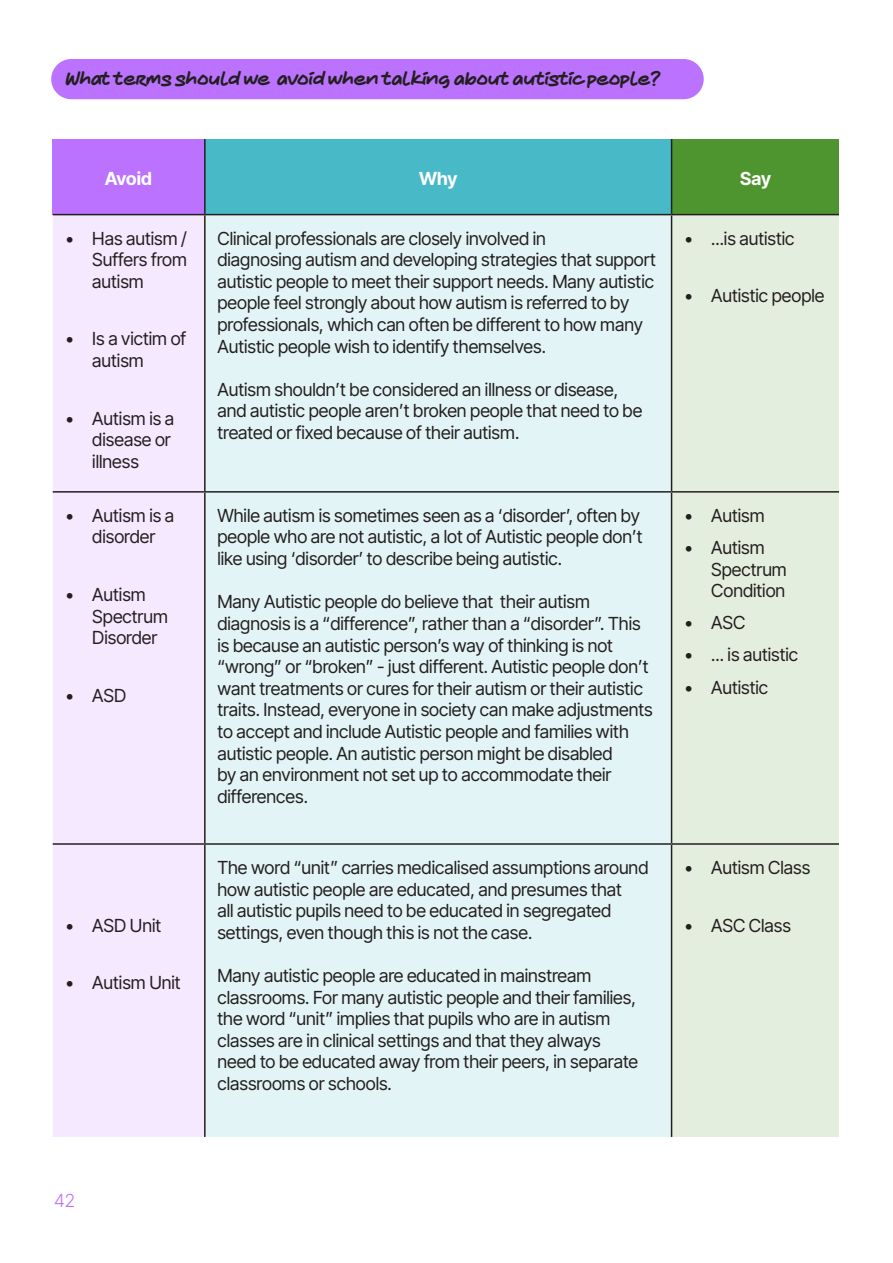
<style>
.page{position:relative;width:893px;height:1263px;background:#fff}
.page>*{position:absolute;margin:0;border:0;box-sizing:border-box;transform-origin:0 0}
.t1{font:18px/21.6px "Inter Tight";color:#241f1f}
.t2{font:18px "Marker Makers";color:#241f1f}
.t3{font:700 18px "Inter Tight";letter-spacing:-.01em;color:#fff}
.t4{font:300 18px "Inter Tight";color:#ba72ff}
</style>
<div class="page">
<div style="left:51px;top:59px;width:653px;height:40px;background:#ba72ff;border-radius:20px"></div>
<div style="left:53px;top:139px;width:152px;height:76px;background:#ba72ff"></div>
<div style="left:205px;top:139px;width:467px;height:76px;background:#48b9c7"></div>
<div style="left:672px;top:139px;width:167px;height:76px;background:#4f952f"></div>
<div style="left:53px;top:215px;width:151px;height:922px;background:#f4e9ff"></div>
<div style="left:206px;top:215px;width:465px;height:922px;background:#e2f4f6"></div>
<div style="left:672px;top:215px;width:167px;height:922px;background:#e3eede"></div>
<hr style="left:204px;top:139px;width:2px;height:75px;background:#241f1f">
<hr style="left:671px;top:139px;width:1px;height:75px;background:#241f1f">
<hr style="left:204px;top:215px;width:2px;height:276px;background:#241f1f">
<hr style="left:671px;top:215px;width:1px;height:276px;background:#241f1f">
<hr style="left:204px;top:493px;width:2px;height:350px;background:#241f1f">
<hr style="left:671px;top:493px;width:1px;height:350px;background:#241f1f">
<hr style="left:53px;top:843px;width:152px;height:2px;background:#241f1f">
<hr style="left:205px;top:843px;width:467px;height:2px;background:#241f1f">
<hr style="left:204px;top:845px;width:2px;height:292px;background:#241f1f">
<hr style="left:672px;top:843px;width:167px;height:2px;background:#241f1f">
<hr style="left:671px;top:845px;width:1px;height:292px;background:#241f1f">
<hr style="left:53px;top:214px;width:152px;height:1px;background:#241f1f">
<hr style="left:205px;top:214px;width:467px;height:1px;background:#241f1f">
<hr style="left:672px;top:214px;width:167px;height:1px;background:#241f1f">
<hr style="left:53px;top:491px;width:152px;height:2px;background:#241f1f">
<hr style="left:205px;top:491px;width:467px;height:2px;background:#241f1f">
<hr style="left:672px;top:491px;width:167px;height:2px;background:#241f1f">
<p class="t2" style="left:66px;top:67px;width:595px">What terms should we avoid when talking about autistic people?</p>
<p class="t3" style="left:105px;top:165px;width:48px">Avoid</p>
<p class="t3" style="left:419px;top:165px;width:40px">Why</p>
<p class="t3" style="left:740px;top:165px;width:32px">Say</p>
<p class="t1" style="left:92px;top:227px;width:96px;text-align:justify;text-indent:-27px">• Has autism / Suffers from autism</p>
<p class="t1" style="left:92px;top:328px;width:95px;text-indent:-27px">• Is a victim of autism</p>
<p class="t1" style="left:92px;top:407px;width:83px;text-indent:-27px">• Autism is a disease or illness</p>
<p class="t1" style="left:65px;top:504px;width:110px;text-align:center">• Autism is a disorder</p>
<p class="t1" style="left:92px;top:583px;width:77px;text-indent:-27px">• Autism<br>Spectrum<br>Disorder</p>
<p class="t1" style="left:65px;top:684px;width:63px">• ASD</p>
<p class="t1" style="left:65px;top:914px;width:97px">• ASD Unit</p>
<p class="t1" style="left:65px;top:971px;width:117px">• Autism Unit</p>
<p class="t1" style="left:217px;top:227px;width:440px">Clinical professionals are closely involved in<br>diagnosing autism and developing strategies that support autistic people to meet their support needs. Many autistic people feel strongly about how autism is referred to by professionals, which can often be different to how many Autistic people wish to identify themselves.</p>
<p class="t1" style="left:217px;top:378px;width:426px">Autism shouldn’t be considered an illness or disease, and autistic people aren’t broken people that need to be treated or fixed because of their autism.</p>
<p class="t1" style="left:217px;top:504px;width:427px">While autism is sometimes seen as a ‘disorder’, often by people who are not autistic, a lot of Autistic people don’t like using ‘disorder’ to describe being autistic.</p>
<p class="t1" style="left:217px;top:590px;width:437px">Many Autistic people do believe that their autism diagnosis is a “difference”, rather than a “disorder”. This is because an autistic person’s way of thinking is not “wrong” or “broken” - just different. Autistic people don’t want treatments or cures for their autism or their autistic traits. Instead, everyone in society can make adjustments to accept and include Autistic people and families with autistic people. An autistic person might be disabled<br>by an environment not set up to accommodate their differences.</p>
<p class="t1" style="left:217px;top:856px;width:433px">The word “unit” carries medicalised assumptions around how autistic people are educated, and presumes that<br>all autistic pupils need to be educated in segregated settings, even though this is not the case.</p>
<p class="t1" style="left:217px;top:964px;width:422px">Many autistic people are educated in mainstream classrooms. For many autistic people and their families, the word “unit” implies that pupils who are in autism classes are in clinical settings and that they always need to be educated away from their peers, in separate classrooms or schools.</p>
<p class="t1" style="left:684px;top:227px;width:112px">• ...is autistic</p>
<p class="t1" style="left:684px;top:284px;width:142px">• Autistic people</p>
<p class="t1" style="left:684px;top:504px;width:82px">• Autism</p>
<p class="t1" style="left:711px;top:536px;width:77px;text-indent:-27px">• Autism<br>Spectrum<br>Condition</p>
<p class="t1" style="left:684px;top:611px;width:63px">• ASC</p>
<p class="t1" style="left:684px;top:644px;width:115px">• ... is autistic</p>
<p class="t1" style="left:684px;top:676px;width:85px">• Autistic</p>
<p class="t1" style="left:684px;top:856px;width:128px">• Autism Class</p>
<p class="t1" style="left:684px;top:914px;width:108px">• ASC Class</p>
<p class="t4" style="left:54px;top:1187px;width:23px">42</p>
</div>
